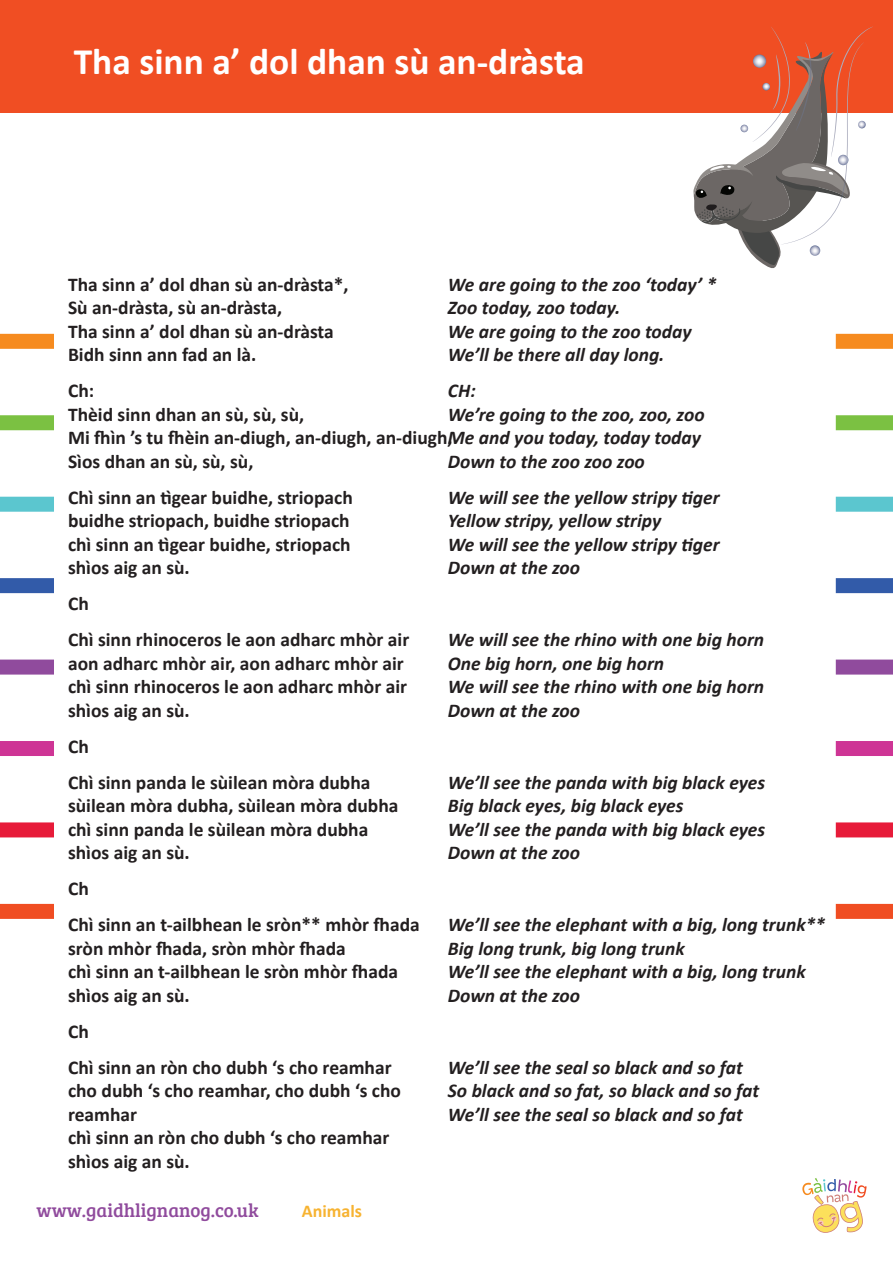
<style>
.page{position:relative;width:893px;height:1263px;background:#fff}
.page>*{position:absolute;margin:0;border:0;box-sizing:border-box;transform-origin:0 0}
.t1{font:700 37.5px "Calibri";color:#fff}
.t2{font:700 19.5px/23.4px "Calibri";color:#231f20}
.t3{font:italic 700 19.5px/23.4px "Calibri";color:#231f20}
.t4{font:19.05px "Bree Serif";color:#904b9d}
.t5{font:700 18px "Calibri";color:#f7b331}
</style>
<div class="page">
<div style="left:0;top:334px;width:54px;height:15px;background:#f68b1f"></div>
<div style="left:0;top:415px;width:54px;height:15px;background:#7bc142"></div>
<div style="left:0;top:497px;width:54px;height:15px;background:#5bc6cf"></div>
<div style="left:0;top:578px;width:54px;height:15px;background:#325ba9"></div>
<div style="left:0;top:659px;width:54px;height:15px;background:#904b9d"></div>
<div style="left:0;top:741px;width:54px;height:15px;background:#ce3595"></div>
<div style="left:0;top:904px;width:54px;height:15px;background:#f04d22"></div>
<div style="left:0;top:822px;width:54px;height:15px;background:#e71b39"></div>
<div style="left:836px;top:334px;width:57px;height:15px;background:#f68b1f"></div>
<div style="left:836px;top:415px;width:57px;height:15px;background:#7bc142"></div>
<div style="left:836px;top:497px;width:57px;height:15px;background:#5bc6cf"></div>
<div style="left:836px;top:578px;width:57px;height:15px;background:#325ba9"></div>
<div style="left:836px;top:659px;width:57px;height:15px;background:#904b9d"></div>
<div style="left:836px;top:741px;width:57px;height:15px;background:#ce3595"></div>
<div style="left:836px;top:904px;width:57px;height:15px;background:#f04d22"></div>
<div style="left:836px;top:822px;width:57px;height:15px;background:#e71b39"></div>
<svg style="left:802px;top:1178px;width:65px;height:55px"></svg>
<div style="left:0;top:0;width:893px;height:113px;background:#f04e23"></div>
<svg style="left:693px;top:27px;width:179px;height:242px"></svg>
<p class="t1" style="left:74px;top:38px;width:513px">Tha sinn a’ dol dhan sù an-dràsta</p>
<p class="t2" style="left:68px;top:273px;width:282px">Tha sinn a’ dol dhan sù an-dràsta*,<br>Sù an-dràsta, sù an-dràsta,<br>Tha sinn a’ dol dhan sù an-dràsta<br>Bidh sinn ann fad an là.</p>
<p class="t2" style="left:68px;top:379px;width:386px">Ch:<br>Thèid sinn dhan an sù, sù, sù,<br>Mi fhìn ’s tu fhèin an-diugh, an-diugh, an-diugh,<br>Sìos dhan an sù, sù, sù,</p>
<p class="t2" style="left:68px;top:486px;width:286px">Chì sinn an tìgear buidhe, striopach buidhe striopach, buidhe striopach chì sinn an tìgear buidhe, striopach shìos aig an sù.</p>
<p class="t2" style="left:68px;top:592px;width:22px">Ch</p>
<p class="t2" style="left:68px;top:628px;width:343px">Chì sinn rhinoceros le aon adharc mhòr air aon adharc mhòr air, aon adharc mhòr air chì sinn rhinoceros le aon adharc mhòr air shìos aig an sù.</p>
<p class="t2" style="left:68px;top:734px;width:22px">Ch</p>
<p class="t2" style="left:68px;top:771px;width:332px">Chì sinn panda le sùilean mòra dubha sùilean mòra dubha, sùilean mòra dubha chì sinn panda le sùilean mòra dubha shìos aig an sù.</p>
<p class="t2" style="left:68px;top:877px;width:22px">Ch</p>
<p class="t2" style="left:68px;top:913px;width:353px">Chì sinn an t-ailbhean le sròn** mhòr fhada sròn mhòr fhada, sròn mhòr fhada<br>chì sinn an t-ailbhean le sròn mhòr fhada shìos aig an sù.</p>
<p class="t2" style="left:68px;top:1019px;width:22px">Ch</p>
<p class="t2" style="left:68px;top:1056px;width:334px">Chì sinn an ròn cho dubh ‘s cho reamhar cho dubh ‘s cho reamhar, cho dubh ‘s cho reamhar<br>chì sinn an ròn cho dubh ‘s cho reamhar shìos aig an sù.</p>
<p class="t3" style="left:448px;top:273px;width:270px">We are going to the zoo ‘today’ *<br>Zoo today, zoo today.<br>We are going to the zoo today<br>We’ll be there all day long.</p>
<p class="t3" style="left:448px;top:379px;width:258px">CH:<br>We’re going to the zoo, zoo, zoo<br>Me and you today, today today<br>Down to the zoo zoo zoo</p>
<p class="t3" style="left:448px;top:486px;width:273px">We will see the yellow stripy tiger<br>Yellow stripy, yellow stripy<br>We will see the yellow stripy tiger<br>Down at the zoo</p>
<p class="t3" style="left:448px;top:628px;width:318px">We will see the rhino with one big horn<br>One big horn, one big horn<br>We will see the rhino with one big horn<br>Down at the zoo</p>
<p class="t3" style="left:448px;top:771px;width:319px">We’ll see the panda with big black eyes<br>Big black eyes, big black eyes<br>We’ll see the panda with big black eyes<br>Down at the zoo</p>
<p class="t3" style="left:448px;top:913px;width:379px">We’ll see the elephant with a big, long trunk** Big long trunk, big long trunk<br>We’ll see the elephant with a big, long trunk Down at the zoo</p>
<p class="t3" style="left:448px;top:1056px;width:313px">We’ll see the seal so black and so fat<br>So black and so fat, so black and so fat<br>We’ll see the seal so black and so fat</p>
<p class="t4" style="left:37px;top:1196px;width:224px">www.gaidhlignanog.co.uk</p>
<p class="t5" style="left:302px;top:1199px;width:62px">Animals</p>
</div>
